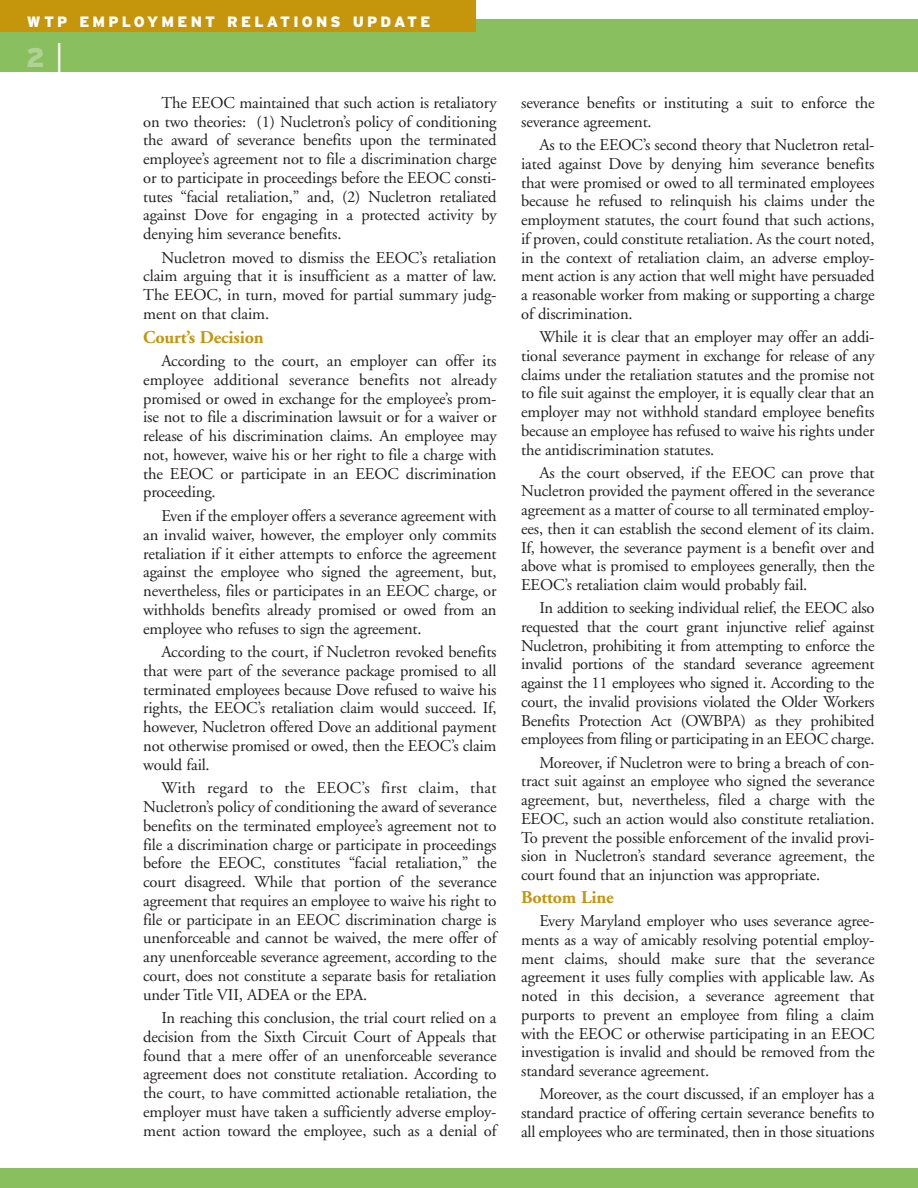
<style>
.page{position:relative;width:918px;height:1188px;background:#fff}
.page>*{position:absolute;margin:0;border:0;box-sizing:border-box;transform-origin:0 0}
.t1{font:900 27px "Interstate";color:#b1d295}
.t2{font:700 18px "Adobe Garamond";letter-spacing:-.01em;color:#c5960b}
.t3{font:16.5px/18.8px "Adobe Garamond";letter-spacing:-.01em;color:#231f20;text-align:justify}
.t4{font:900 15px "Interstate";letter-spacing:.215em;color:#fff}
.s1{font-weight:300;font-size:30px;color:#fff}
</style>
<div class="page">
<div style="left:0;top:19px;width:918px;height:52px;background:#89bf5e"></div>
<div style="left:0;top:0;width:476px;height:32px;background:#c5960b"></div>
<div style="left:0;top:1168px;width:918px;height:20px;background:#89bf5e"></div>
<p class="t4" style="left:27px;top:17px;width:405px">WTP EMPLOYMENT RELATIONS UPDATE</p>
<h1 class="t1" style="left:26px;top:47px;width:39px">2 <span class="s1">|</span></h1>
<p class="t3" style="left:143px;top:95px;width:355px;text-indent:18px">The EEOC maintained that such action is retaliatory on two theories: (1) Nucletron’s policy of conditioning the award of severance benefits upon the terminated employee’s agreement not to file a discrimination charge or to participate in proceedings before the EEOC consti&shy;tutes “facial retaliation,” and, (2) Nucletron retaliated against Dove for engaging in a protected activity by denying him severance benefits.</p>
<p class="t3" style="left:143px;top:250px;width:355px;text-indent:18px">Nucletron moved to dismiss the EEOC’s retaliation claim arguing that it is insufficient as a matter of law.<br>The EEOC, in turn, moved for partial summary judg&shy;ment on that claim.</p>
<p class="t2" style="left:143px;top:330px;width:122px">Court’s Decision</p>
<p class="t3" style="left:143px;top:353px;width:355px;text-indent:18px">According to the court, an employer can offer its employee additional severance benefits not already promised or owed in exchange for the employee’s prom&shy;ise not to file a discrimination lawsuit or for a waiver or release of his discrimination claims. An employee may not, however, waive his or her right to file a charge with the EEOC or participate in an EEOC discrimination proceeding.</p>
<p class="t3" style="left:143px;top:508px;width:355px;text-indent:18px">Even if the employer offers a severance agreement with an invalid waiver, however, the employer only commits retaliation if it either attempts to enforce the agreement against the employee who signed the agreement, but, nevertheless, files or participates in an EEOC charge, or withholds benefits already promised or owed from an employee who refuses to sign the agreement.</p>
<p class="t3" style="left:143px;top:644px;width:355px;text-indent:18px">According to the court, if Nucletron revoked benefits that were part of the severance package promised to all terminated employees because Dove refused to waive his rights, the EEOC’s retaliation claim would succeed. If, however, Nucletron offered Dove an additional payment not otherwise promised or owed, then the EEOC’s claim would fail.</p>
<p class="t3" style="left:143px;top:780px;width:355px;text-indent:18px">With regard to the EEOC’s first claim, that Nucletron’s policy of conditioning the award of severance benefits on the terminated employee’s agreement not to file a discrimination charge or participate in proceedings before the EEOC, constitutes “facial retaliation,” the court disagreed. While that portion of the severance agreement that requires an employee to waive his right to file or participate in an EEOC discrimination charge is unenforceable and cannot be waived, the mere offer of any unenforceable severance agreement, according to the court, does not constitute a separate basis for retaliation under Title VII, ADEA or the EPA.</p>
<p class="t3" style="left:143px;top:1010px;width:355px;text-indent:18px">In reaching this conclusion, the trial court relied on a decision from the Sixth Circuit Court of Appeals that found that a mere offer of an unenforceable severance agreement does not constitute retaliation. According to the court, to have committed actionable retaliation, the employer must have taken a sufficiently adverse employ&shy;ment action toward the employee, such as a denial of</p>
<p class="t3" style="left:521px;top:95px;width:355px">severance benefits or instituting a suit to enforce the severance agreement.</p>
<p class="t3" style="left:521px;top:137px;width:355px;text-indent:18px">As to the EEOC’s second theory that Nucletron retal&shy;iated against Dove by denying him severance benefits that were promised or owed to all terminated employees because he refused to relinquish his claims under the employment statutes, the court found that such actions, if proven, could constitute retaliation. As the court noted, in the context of retaliation claim, an adverse employ&shy;ment action is any action that well might have persuaded a reasonable worker from making or supporting a charge of discrimination.</p>
<p class="t3" style="left:521px;top:329px;width:355px;text-indent:18px">While it is clear that an employer may offer an addi&shy;tional severance payment in exchange for release of any claims under the retaliation statutes and the promise not to file suit against the employer, it is equally clear that an employer may not withhold standard employee benefits because an employee has refused to waive his rights under the antidiscrimination statutes.</p>
<p class="t3" style="left:521px;top:465px;width:355px;text-indent:18px">As the court observed, if the EEOC can prove that Nucletron provided the payment offered in the severance agreement as a matter of course to all terminated employ&shy;ees, then it can establish the second element of its claim.<br>If, however, the severance payment is a benefit over and above what is promised to employees generally, then the EEOC’s retaliation claim would probably fail.</p>
<p class="t3" style="left:521px;top:600px;width:355px;text-indent:18px">In addition to seeking individual relief, the EEOC also requested that the court grant injunctive relief against Nucletron, prohibiting it from attempting to enforce the invalid portions of the standard severance agreement against the 11 employees who signed it. According to the court, the invalid provisions violated the Older Workers Benefits Protection Act (OWBPA) as they prohibited employees from filing or participating in an EEOC charge.</p>
<p class="t3" style="left:521px;top:754px;width:355px;text-indent:18px">Moreover, if Nucletron were to bring a breach of con&shy;tract suit against an employee who signed the severance agreement, but, nevertheless, filed a charge with the EEOC, such an action would also constitute retaliation.<br>To prevent the possible enforcement of the invalid provi&shy;sion in Nucletron’s standard severance agreement, the court found that an injunction was appropriate.</p>
<p class="t2" style="left:521px;top:890px;width:94px">Bottom Line</p>
<p class="t3" style="left:521px;top:913px;width:355px;text-indent:18px">Every Maryland employer who uses severance agree&shy;ments as a way of amicably resolving potential employ&shy;ment claims, should make sure that the severance agreement it uses fully complies with applicable law. As noted in this decision, a severance agreement that purports to prevent an employee from filing a claim with the EEOC or otherwise participating in an EEOC investigation is invalid and should be removed from the standard severance agreement.</p>
<p class="t3" style="left:521px;top:1086px;width:355px;text-indent:18px">Moreover, as the court discussed, if an employer has a standard practice of offering certain severance benefits to all employees who are terminated, then in those situations</p>
</div>
